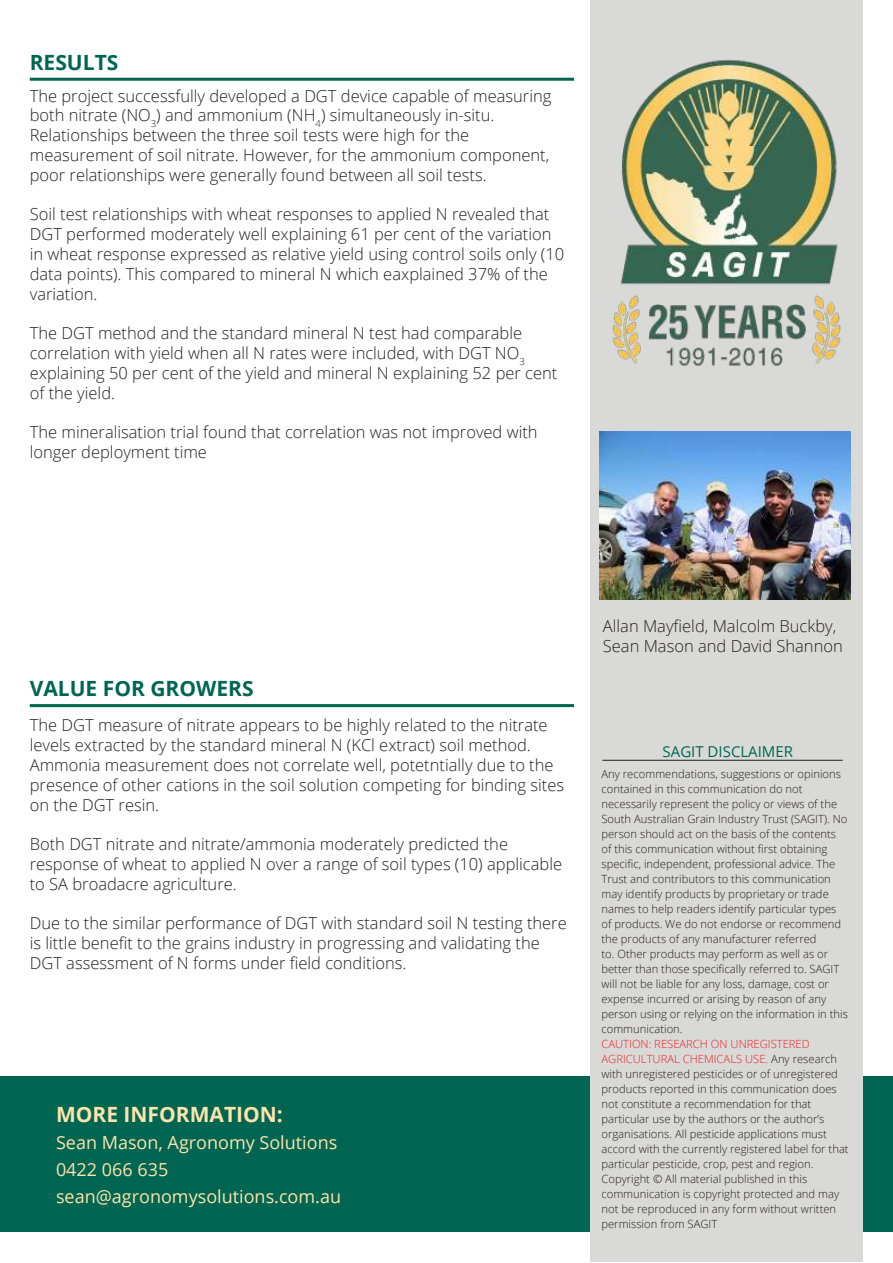
<style>
.page{position:relative;width:893px;height:1263px;background:#fff}
.page>*{position:absolute;margin:0;border:0;box-sizing:border-box;transform-origin:0 0}
.t1{font:700 21px "Open Sans";color:#006651}
.t2{font:700 21px "Open Sans";color:#fee3ab}
.t3{font:18px/27px "Open Sans";color:#fee3ab}
.t4{font:300 16.5px/19.8px "Open Sans";color:#231f20}
.t5{font:15px "Open Sans";color:#006651}
.t6{font:300 11.25px/15px "Open Sans";color:#231f20}
.s1{color:#ed2225}
</style>
<div class="page">
<div style="left:1px;top:1076px;width:892px;height:156px;background:#006651"></div>
<div style="left:590px;top:0;width:273px;height:1261px;background:#d9d9d8"></div>
<img style="left:612px;top:59px;width:229px;height:307px">
<hr style="left:602px;top:760px;width:241px;height:1px;background:#231f20">
<hr style="left:30px;top:78px;width:544px;height:3px;background:#006651">
<hr style="left:30px;top:704px;width:544px;height:3px;background:#006651">
<img style="left:600px;top:432px;width:251px;height:168px">
<p class="t1" style="left:30px;top:51px;width:90px">RESULTS</p>
<p class="t4" style="left:30px;top:85px;width:523px">The project successfully developed a DGT device capable of measuring both nitrate (NO<sub>3</sub>) and ammonium (NH<sub>4</sub>) simultaneously in-situ.<br>Relationships between the three soil tests were high for the measurement of soil nitrate. However, for the ammonium component, poor relationships were generally found between all soil tests.</p>
<p class="t4" style="left:30px;top:204px;width:536px">Soil test relationships with wheat responses to applied N revealed that DGT performed moderately well explaining 61 per cent of the variation in wheat response expressed as relative yield using control soils only (10 data points). This compared to mineral N which eaxplained 37% of the variation.</p>
<p class="t4" style="left:30px;top:323px;width:529px">The DGT method and the standard mineral N test had comparable correlation with yield when all N rates were included, with DGT NO<sub>3 </sub>explaining 50 per cent of the yield and mineral N explaining 52 per cent of the yield.</p>
<p class="t4" style="left:30px;top:422px;width:509px">The mineralisation trial found that correlation was not improved with longer deployment time</p>
<p class="t1" style="left:30px;top:677px;width:225px">VALUE FOR GROWERS</p>
<p class="t4" style="left:30px;top:715px;width:536px">The DGT measure of nitrate appears to be highly related to the nitrate levels extracted by the standard mineral N (KCl extract) soil method.<br>Ammonia measurement does not correlate well, potetntially due to the presence of other cations in the soil solution competing for binding sites on the DGT resin.</p>
<p class="t4" style="left:30px;top:834px;width:534px">Both DGT nitrate and nitrate/ammonia moderately predicted the response of wheat to applied N over a range of soil types (10) applicable to SA broadacre agriculture.</p>
<p class="t4" style="left:30px;top:913px;width:538px">Due to the similar performance of DGT with standard soil N testing there is little benefit to the grains industry in progressing and validating the<br>DGT assessment of N forms under field conditions.</p>
<p class="t2" style="left:56px;top:1102px;width:228px">MORE INFORMATION:</p>
<p class="t3" style="left:56px;top:1130px;width:287px">Sean Mason, Agronomy Solutions<br>0422 066 635 sean@agronomysolutions.com.au</p>
<p class="t4" style="left:603px;top:616px;width:241px">Allan Mayfield, Malcolm Buckby,<br>Sean Mason and David Shannon</p>
<p class="t5" style="left:663px;top:745px;width:132px">SAGIT DISCLAIMER</p>
<p class="t6" style="left:601px;top:766px;width:248px">Any recommendations, suggestions or opinions contained in this communication do not necessarily represent the policy or views of the South Australian Grain Industry Trust (SAGIT). No person should act on the basis of the contents of this communication without first obtaining specific, independent, professional advice. The Trust and contributors to this communication may identify products by proprietary or trade names to help readers identify particular types of products. We do not endorse or recommend the products of any manufacturer referred<br>to. Other products may perform as well as or better than those specifically referred to. SAGIT will not be liable for any loss, damage, cost or expense incurred or arising by reason of any person using or relying on the information in this communication.</p>
<p class="t6" style="left:601px;top:1036px;width:249px"><span class="s1">CAUTION: RESEARCH ON UNREGISTERED AGRICULTURAL CHEMICALS USE.</span> Any research with unregistered pesticides or of unregistered products reported in this communication does not constitute a recommendation for that particular use by the authors or the author’s organisations. All pesticide applications must accord with the currently registered label for that particular pesticide, crop, pest and region.<br>Copyright © All material published in this communication is copyright protected and may not be reproduced in any form without written permission from SAGIT</p>
</div>
